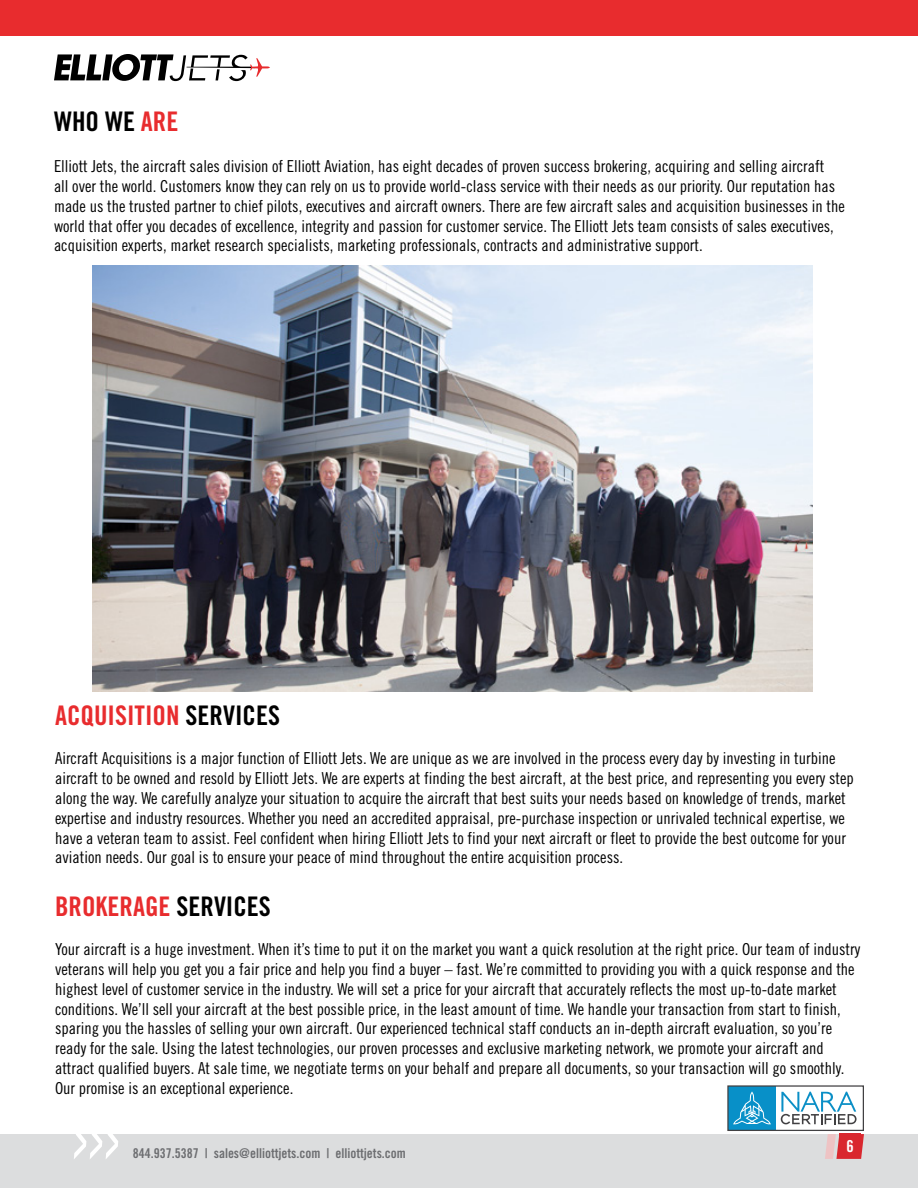
<style>
.page{position:relative;width:918px;height:1188px;background:#fff}
.page>*{position:absolute;margin:0;border:0;box-sizing:border-box;transform-origin:0 0}
.t1{font:27px "Trade Gothic LT Std Bd Cn 20";color:#e82c2e}
.t2{font:27px "Trade Gothic LT Std Bd Cn 20";color:#000}
.t3{font:16.5px/19.8px "Trade Gothic Cond Eighteen";color:#000}
.t4{font:16.5px "Trade Gothic LT Std Bd Cn 20";color:#fff}
.t5{font:13.5px "Trade Gothic LT Std Bd Cn 20";color:#6d6e71}
.s1{color:#e82c2e}
.s2{color:#000}
</style>
<div class="page">
<div style="left:728px;top:1086px;width:48px;height:44px;background:#0890c8"></div>
<svg style="left:733px;top:1091px;width:38px;height:33px"></svg>
<svg style="left:781px;top:1092px;width:76px;height:32px"></svg>
<div style="left:727px;top:1085px;width:137px;height:46px;border:1px solid #414042"></div>
<img style="left:93px;top:266px;width:720px;height:425px">
<div style="left:0;top:1134px;width:918px;height:54px;background:#dcddde"></div>
<svg style="left:74px;top:1134px;width:44px;height:25px"></svg>
<svg style="left:825px;top:1134px;width:39px;height:25px"></svg>
<div style="left:840px;top:1133px;width:21px;height:25px;background:#d9272e"></div>
<svg style="left:54px;top:54px;width:216px;height:27px"></svg>
<div style="left:0;top:0;width:918px;height:36px;background:#e82c2e"></div>
<h1 class="t2" style="left:54px;top:105px;width:126px">Who We <span class="s1">Are</span></h1>
<p class="t3" style="left:54px;top:156px;width:792px">Elliott Jets, the aircraft sales division of Elliott Aviation, has eight decades of proven success brokering, acquiring and selling aircraft<br>all over the world. Customers know they can rely on us to provide world-class service with their needs as our priority. Our reputation has made us the trusted partner to chief pilots, executives and aircraft owners. There are few aircraft sales and acquisition businesses in the world that offer you decades of excellence, integrity and passion for customer service. The Elliott Jets team consists of sales executives, acquisition experts, market research specialists, marketing professionals, contracts and administrative support.</p>
<h1 class="t1" style="left:55px;top:699px;width:64px">ACQUISITION</h1>
<h1 class="t2" style="left:186px;top:699px;width:83px">SERVICES</h1>
<p class="t3" style="left:55px;top:748px;width:800px">Aircraft Acquisitions is a major function of Elliott Jets. We are unique as we are involved in the process every day by investing in turbine aircraft to be owned and resold by Elliott Jets. We are experts at finding the best aircraft, at the best price, and representing you every step along the way. We carefully analyze your situation to acquire the aircraft that best suits your needs based on knowledge of trends, market expertise and industry resources. Whether you need an accredited appraisal, pre-purchase inspection or unrivaled technical expertise, we have a veteran team to assist. Feel confident when hiring Elliott Jets to find your next aircraft or fleet to provide the best outcome for your aviation needs. Our goal is to ensure your peace of mind throughout the entire acquisition process.</p>
<h1 class="t1" style="left:55px;top:890px;width:204px">BROKERAGE <span class="s2">SERVICES</span></h1>
<p class="t3" style="left:55px;top:939px;width:807px">Your aircraft is a huge investment. When it’s time to put it on the market you want a quick resolution at the right price. Our team of industry veterans will help you get you a fair price and help you find a buyer – fast. We’re committed to providing you with a quick response and the highest level of customer service in the industry. We will set a price for your aircraft that accurately reflects the most up-to-date market conditions. We’ll sell your aircraft at the best possible price, in the least amount of time. We handle your transaction from start to finish, sparing you the hassles of selling your own aircraft. Our experienced technical staff conducts an in-depth aircraft evaluation, so you’re ready for the sale. Using the latest technologies, our proven processes and exclusive marketing network, we promote your aircraft and attract qualified buyers. At sale time, we negotiate terms on your behalf and prepare all documents, so your transaction will go smoothly.<br>Our promise is an exceptional experience.</p>
<p class="t5" style="left:133px;top:1145px;width:275px">844.937.5387 | sales@elliottjets.com | elliottjets.com</p>
<p class="t4" style="left:847px;top:1136px;width:9px">6</p>
</div>
